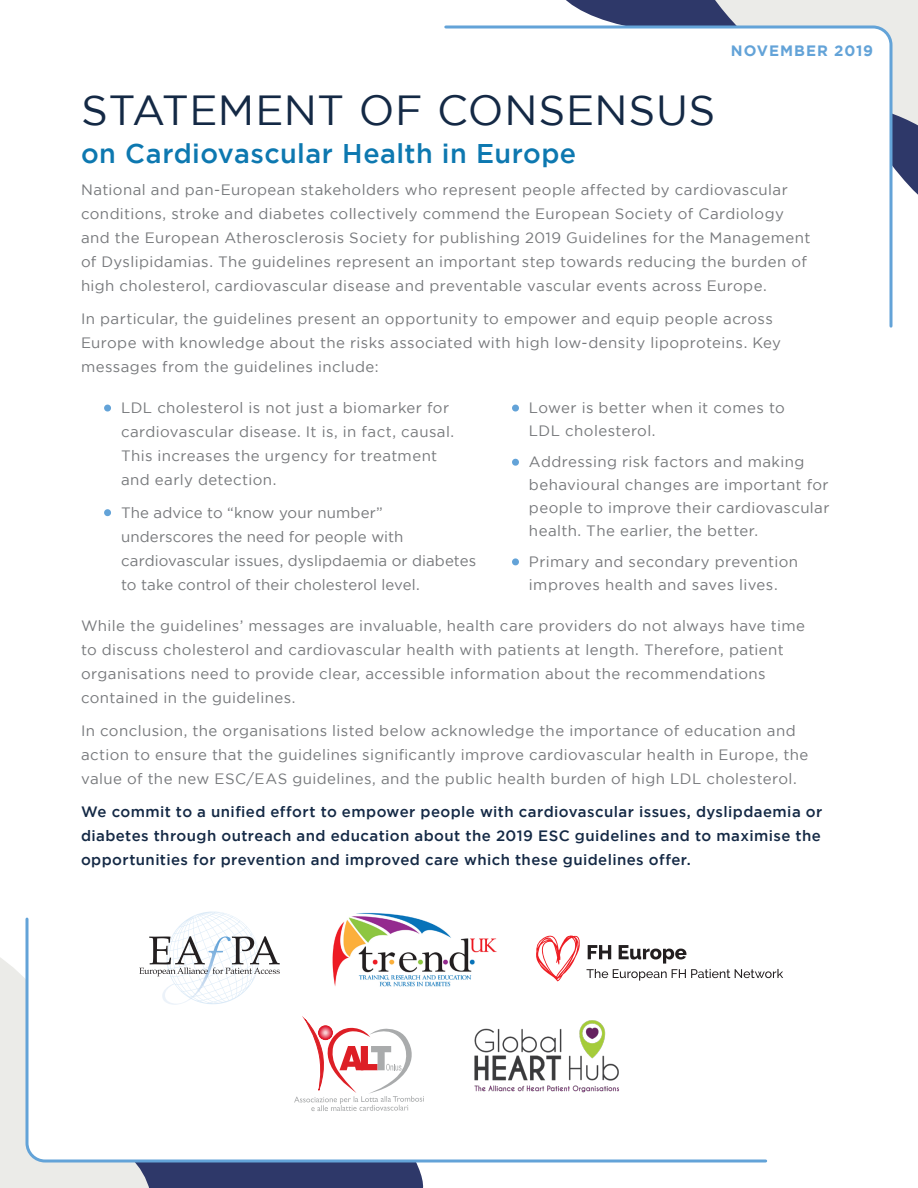
<style>
.page{position:relative;width:918px;height:1188px;background:#fff}
.page>*{position:absolute;margin:0;border:0;box-sizing:border-box;transform-origin:0 0}
.t1{font:42px "Gotham";letter-spacing:.015em;color:#142945}
.t2{font:500 27px "Gotham";letter-spacing:.015em;color:#0d78b0}
.t3{font:15px/24px "Gotham";letter-spacing:.025em;color:#76787b}
.t4{font:500 15px/24px "Gotham";letter-spacing:.025em;color:#142945;text-align:justify}
.t5{font:15px/24px "Gotham";letter-spacing:.005em;color:#76787b}
.t6{font:700 15px "Gotham";letter-spacing:.065em;color:#63a3d8}
.s1{color:#63a3d8}
</style>
<div class="page">
<svg style="left:566px;top:0;width:80px;height:24px;fill:#2e3869"></svg>
<svg style="left:646px;top:0;width:272px;height:195px;background:#afb2c0"></svg>
<svg style="left:444px;top:24px;width:450px;height:304px"></svg>
<svg style="left:209px;top:911px;width:215px;height:277px;background:#424b77"></svg>
<svg style="left:280px;top:916px;width:487px;height:248px"></svg>
<svg style="left:0;top:912px;width:280px;height:276px"></svg>
<svg style="left:294px;top:1019px;width:130px;height:92px"></svg>
<svg style="left:587px;top:945px;width:196px;height:36px"></svg>
<svg style="left:536px;top:935px;width:45px;height:46px"></svg>
<img style="left:326px;top:911px;width:177px;height:80px">
<img style="left:470px;top:1020px;width:154px;height:72px">
<p class="t6" style="left:731px;top:42px;width:144px">NOVEMBER 2019</p>
<p class="t1" style="left:81px;top:87px;width:636px">STATEMENT OF CONSENSUS</p>
<p class="t2" style="left:81px;top:138px;width:497px">on Cardiovascular Health in Europe</p>
<p class="t3" style="left:81px;top:178px;width:731px">National and pan-European stakeholders who represent people affected by cardiovascular conditions, stroke and diabetes collectively commend the European Society of Cardiology and the European Atherosclerosis Society for publishing 2019 Guidelines for the Management of Dyslipidamias. The guidelines represent an important step towards reducing the burden of high cholesterol, cardiovascular disease and preventable vascular events across Europe.</p>
<p class="t3" style="left:81px;top:306px;width:702px">In particular, the guidelines present an opportunity to empower and equip people across<br>Europe with knowledge about the risks associated with high low-density lipoproteins. Key messages from the guidelines include:</p>
<p class="t3" style="left:121px;top:396px;width:335px;text-indent:-17px"><span class="s1">•</span> LDL cholesterol is not just a biomarker for cardiovascular disease. It is, in fact, causal.<br>This increases the urgency for treatment and early detection.</p>
<p class="t5" style="left:121px;top:500px;width:357px;text-indent:-17px"><span class="s1">•</span> The advice to “know your number” underscores the need for people with cardiovascular issues, dyslipdaemia or diabetes to take control of their cholesterol level.</p>
<p class="t3" style="left:81px;top:614px;width:726px">While the guidelines’ messages are invaluable, health care providers do not always have time to discuss cholesterol and cardiovascular health with patients at length. Therefore, patient organisations need to provide clear, accessible information about the recommendations contained in the guidelines.</p>
<p class="t3" style="left:81px;top:718px;width:729px">In conclusion, the organisations listed below acknowledge the importance of education and action to ensure that the guidelines significantly improve cardiovascular health in Europe, the value of the new ESC/EAS guidelines, and the public health burden of high LDL cholesterol.</p>
<p class="t4" style="left:81px;top:799px;width:743px">We commit to a unified effort to empower people with cardiovascular issues, dyslipdaemia or diabetes through outreach and education about the 2019 ESC guidelines and to maximise the opportunities for prevention and improved care which these guidelines offer.</p>
<p class="t3" style="left:529px;top:396px;width:257px;line-height:22.8px;text-indent:-17px"><span class="s1">•</span> Lower is better when it comes to<br>LDL cholesterol.</p>
<p class="t3" style="left:529px;top:451px;width:302px;line-height:22.8px;text-indent:-17px"><span class="s1">•</span> Addressing risk factors and making behavioural changes are important for people to improve their cardiovascular health. The earlier, the better.</p>
<p class="t3" style="left:512px;top:550px;width:288px;line-height:22.8px;text-align:center"><span class="s1">•</span> Primary and secondary prevention improves health and saves lives.</p>
</div>
